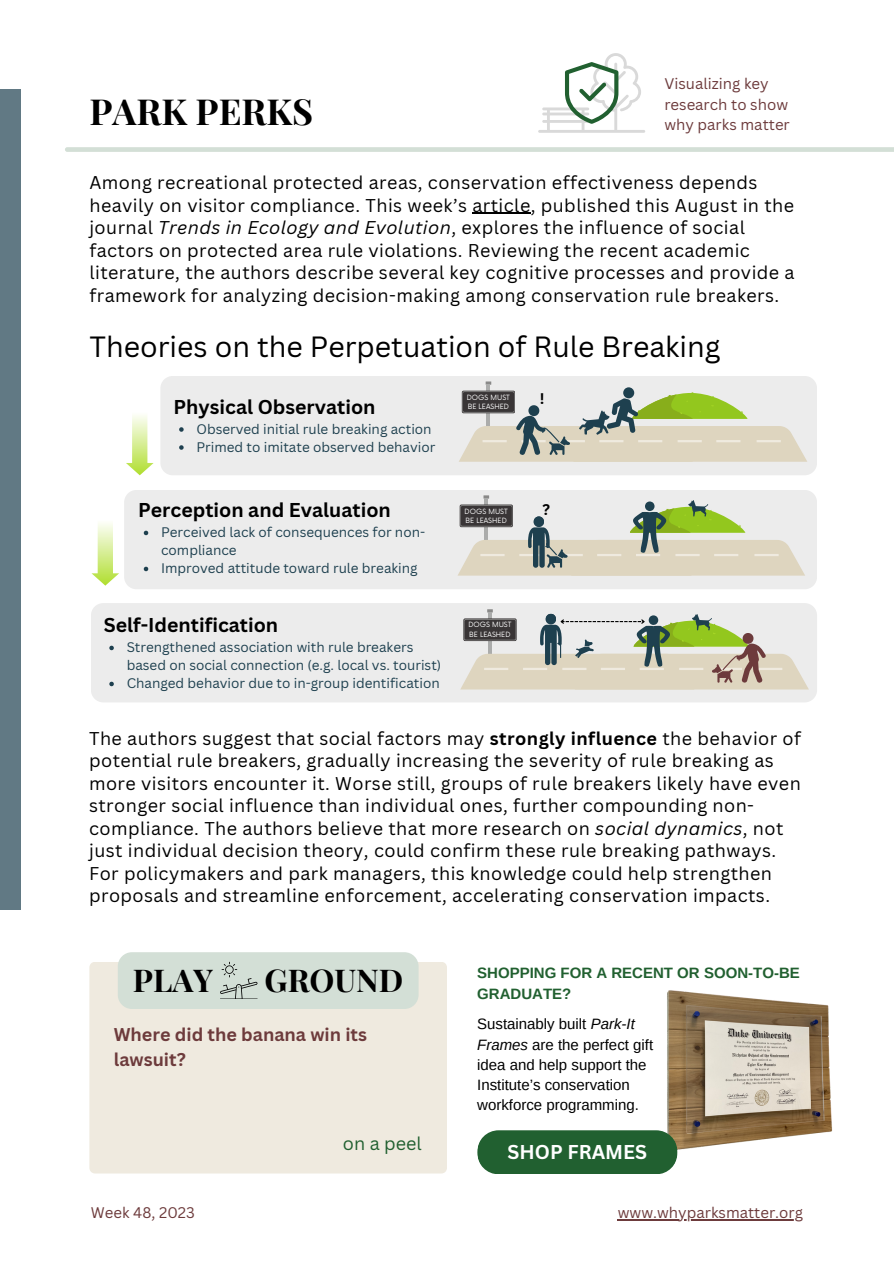
<style>
.page{position:relative;width:894px;height:1264px;background:#fff}
.page>*{position:absolute;margin:0;border:0;box-sizing:border-box;transform-origin:0 0}
.t1{font:700 36px "Playfair Display";color:#000}
.t2{font:700 31.5px "Playfair Display";color:#000}
.t3{font:28.5px "Canva Sans";color:#000}
.t4{font:700 19.5px "Canva Sans";color:#000}
.t5{font:700 19.5px "Canva Sans";color:#fff}
.t6{font:18px/22.5px "Canva Sans";letter-spacing:.025em;color:#000}
.t7{font:700 18px/24.8px "Canva Sans";color:#6d3b3c}
.t8{font:18px "Canva Sans";color:#216030}
.t9{font:15px/20.2px "Arimo";color:#000}
.t10{font:15px/20.2px "Canva Sans";color:#6d3b3c}
.t11{font:700 15px/20.2px "Arimo";color:#216030}
.t12{font:700 15px "Canva Sans";color:#000}
.t13{font:13.5px/18px "Canva Sans";color:#1e404f}
.t14{font:7.05px "Now";color:#fff}
.s1{font-style:italic}
.s2{font-weight:700}
</style>
<div class="page">
<div style="left:0;top:89px;width:20px;height:821px;background:#617984"></div>
<svg style="left:538px;top:53px;width:107px;height:80px"></svg>
<div style="left:65px;top:147px;width:828px;height:5px;background:#d3dfd6"></div>
<div style="left:89px;top:961px;width:358px;height:212px;background:#efeadf"></div>
<div style="left:118px;top:952px;width:300px;height:56px;background:#d3dfd6;border-radius:14px"></div>
<svg style="left:220px;top:961px;width:37px;height:37px"></svg>
<img style="left:667px;top:990px;width:166px;height:166px">
<div style="left:477px;top:1130px;width:200px;height:43px;background:#216030"></div>
<div style="left:160px;top:376px;width:656px;height:99px;background:#ececec"></div>
<div style="left:124px;top:490px;width:692px;height:99px;background:#ececec"></div>
<div style="left:91px;top:603px;width:725px;height:99px;background:#ececec"></div>
<svg style="left:179px;top:427px;width:5px;height:5px"></svg>
<svg style="left:179px;top:445px;width:5px;height:5px"></svg>
<svg style="left:457px;top:495px;width:348px;height:80px;background:#cbcdbc"></svg>
<svg style="left:485px;top:381px;width:6px;height:4px"></svg>
<hr style="left:486px;top:385px;width:4px;height:56px;background:#abacab">
<svg style="left:461px;top:390px;width:53px;height:23px"></svg>
<div style="left:462px;top:391px;width:52px;height:21px;background:#737271;border-radius:2px"></div>
<svg style="left:458px;top:392px;width:349px;height:70px;background:#c8cab4"></svg>
<div style="left:623px;top:387px;width:11px;height:11px;background:#1e404f;border-radius:50%"></div>
<svg style="left:91px;top:523px;width:28px;height:62px"></svg>
<svg style="left:126px;top:415px;width:27px;height:60px"></svg>
<svg style="left:109px;top:645px;width:5px;height:5px"></svg>
<svg style="left:109px;top:681px;width:5px;height:5px"></svg>
<hr style="left:617px;top:1219px;width:185px;height:1px;background:#6d3b3c">
<hr style="left:472px;top:213px;width:58px;height:1px;background:#000">
<svg style="left:144px;top:530px;width:4px;height:5px"></svg>
<svg style="left:144px;top:566px;width:4px;height:5px"></svg>
<svg style="left:460px;top:609px;width:348px;height:80px;background:#cacab8"></svg>
<p class="t1" style="left:89px;top:86px;width:225px">PARK PERKS</p>
<p class="t10" style="left:664px;top:73px;width:127px">Visualizing key research to show why parks matter</p>
<p class="t6" style="left:89px;top:171px;width:706px">Among recreational protected areas, conservation effectiveness depends heavily on visitor compliance. This week’s article, published this August in the journal <span class="s1">Trends in Ecology and Evolution</span>, explores the influence of social factors on protected area rule violations. Reviewing the recent academic literature, the authors describe several key cognitive processes and provide a framework for analyzing decision-making among conservation rule breakers.</p>
<p class="t3" style="left:89px;top:326px;width:632px">Theories on the Perpetuation of Rule Breaking</p>
<p class="t12" style="left:540px;top:388px;width:6px">!</p>
<p class="t14" style="left:466px;top:393px;width:45px">DOGS MUST</p>
<p class="t14" style="left:467px;top:402px;width:43px">BE LEASHED</p>
<p class="t4" style="left:173px;top:393px;width:203px">Physical Observation</p>
<p class="t13" style="left:196px;top:420px;width:236px">Observed initial rule breaking action</p>
<p class="t13" style="left:196px;top:438px;width:240px">Primed to imitate observed behavior</p>
<p class="t4" style="left:138px;top:496px;width:254px">Perception and Evaluation</p>
<p class="t13" style="left:161px;top:523px;width:265px">Perceived lack of consequences for non&shy;compliance</p>
<p class="t13" style="left:161px;top:559px;width:258px">Improved attitude toward rule breaking</p>
<p class="t4" style="left:104px;top:611px;width:176px">Self-Identification</p>
<p class="t13" style="left:127px;top:638px;width:316px">Strengthened association with rule breakers based on social connection (e.g. local vs. tourist)</p>
<p class="t13" style="left:127px;top:674px;width:314px">Changed behavior due to in-group identification</p>
<p class="t14" style="left:464px;top:507px;width:45px">DOGS MUST</p>
<p class="t14" style="left:465px;top:516px;width:43px">BE LEASHED</p>
<p class="t14" style="left:468px;top:621px;width:45px">DOGS MUST</p>
<p class="t14" style="left:469px;top:630px;width:43px">BE LEASHED</p>
<p class="t12" style="left:542px;top:498px;width:9px">?</p>
<p class="t6" style="left:89px;top:726px;width:713px">The authors suggest that social factors may <span class="s2">strongly influence</span> the behavior of potential rule breakers, gradually increasing the severity of rule breaking as more visitors encounter it. Worse still, groups of rule breakers likely have even stronger social influence than individual ones, further compounding non&shy;compliance. The authors believe that more research on <span class="s1">social dynamics</span>, not just individual decision theory, could confirm these rule breaking pathways.<br>For policymakers and park managers, this knowledge could help strengthen proposals and streamline enforcement, accelerating conservation impacts.</p>
<p class="t2" style="left:133px;top:958px;width:82px">PLAY</p>
<p class="t2" style="left:264px;top:958px;width:140px">GROUND</p>
<p class="t7" style="left:114px;top:1022px;width:255px">Where did the banana win its lawsuit?</p>
<p class="t8" style="left:343px;top:1131px;width:80px">on a peel</p>
<p class="t11" style="left:477px;top:963px;width:324px">SHOPPING FOR A RECENT OR SOON-TO-BE<br>GRADUATE?</p>
<p class="t9" style="left:477px;top:1014px;width:177px">Sustainably built <span class="s1">Park-It<br>Frames</span> are the perfect gift idea and help support the<br>Institute’s conservation workforce programming.</p>
<p class="t5" style="left:507px;top:1137px;width:141px">SHOP FRAMES</p>
<p class="t10" style="left:91px;top:1202px;width:105px">Week 48, 2023</p>
<p class="t10" style="left:617px;top:1202px;width:187px">www.whyparksmatter.org</p>
</div>
